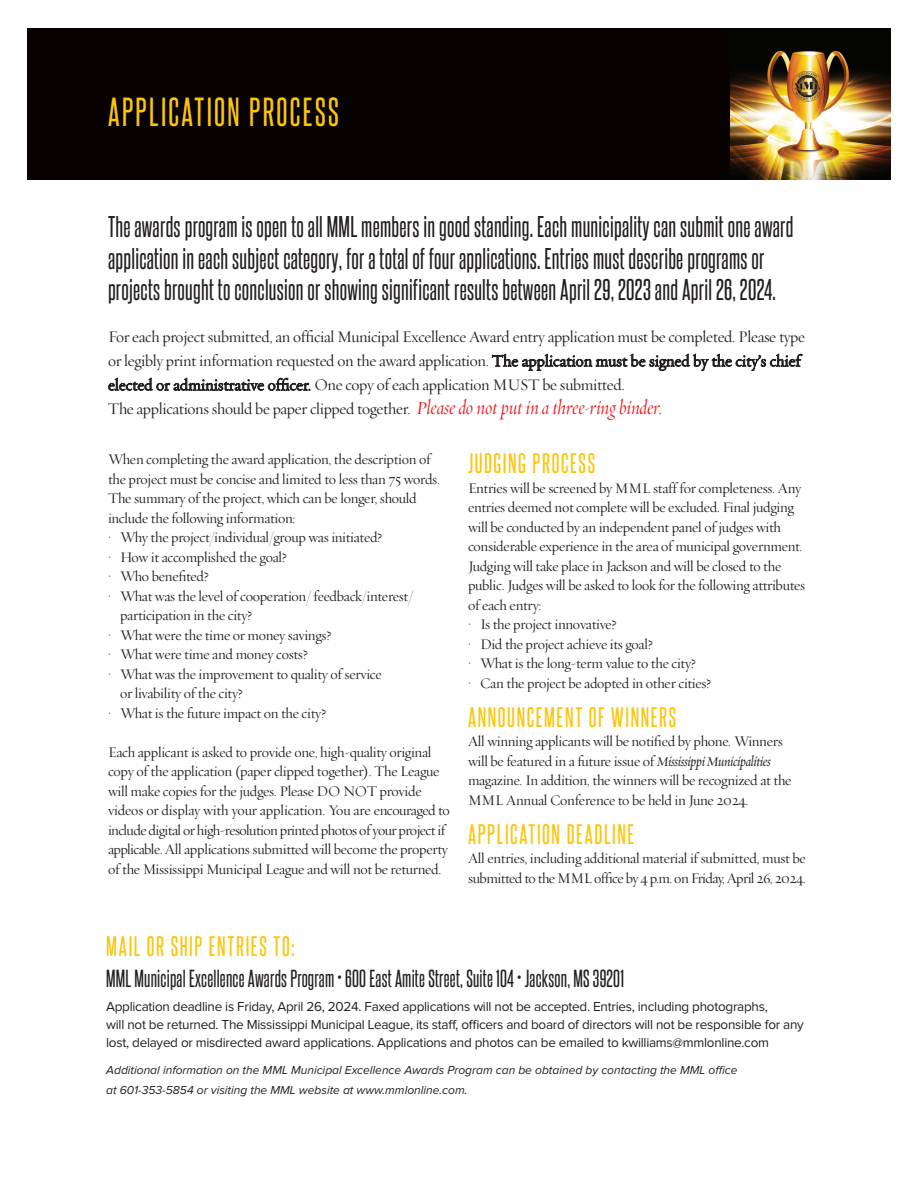
<style>
.page{position:relative;width:918px;height:1188px;background:#fff}
.page>*{position:absolute;margin:0;border:0;box-sizing:border-box;transform-origin:0 0}
.t1{font:34.5px "Steelfish Rg";letter-spacing:.07em;color:#fbc50c}
.t2{font:25.5px/31.5px "Steelfish Rg";letter-spacing:.01em;color:#231f20}
.t3{font:24px "Steelfish Rg";letter-spacing:.07em;color:#fbc50c}
.t4{font:21px "Steelfish Rg";letter-spacing:.01em;color:#231f20}
.t5{font:16.5px/24px "Requiem Display HTF Roman";letter-spacing:-.02em;color:#231f20}
.t6{font:15px/19.5px "Requiem Display HTF Roman";letter-spacing:-.02em;color:#231f20}
.t7{font:15px "Requiem Display HTF Roman";letter-spacing:-.04em;color:#231f20}
.t8{font:13.5px/18px "Proxima Nova";letter-spacing:-.02em;color:#231f20}
.t9{font:italic 12px "Proxima Nova";color:#231f20}
.s1{font-family:"Requiem Fine HTF Italic";font-size:21px;color:#eb1c22}
.s2{font-family:"Requiem Display HTF Italic"}
</style>
<div class="page">
<div style="left:27px;top:28px;width:858px;height:151px;background:#070101"></div>
<img style="left:730px;top:28px;width:161px;height:151px">
<p class="t1" style="left:108px;top:90px;width:232px">APPLICATION PROCESS</p>
<p class="t2" style="left:108px;top:210px;width:687px">The awards program is open to all MML members in good standing. Each municipality can submit one award application in each subject category, for a total of four applications. Entries must describe programs or projects brought to conclusion or showing significant results between April 29, 2023 and April 26, 2024.</p>
<p class="t5" style="left:108px;top:325px;width:699px">For each project submitted, an official Municipal Excellence Award entry application must be completed. Please type or legibly print information requested on the award application. The application must be signed by the city’s chief elected or administrative officer. One copy of each application MUST be submitted.</p>
<p class="t5" style="left:108px;top:397px;width:556px">The applications should be paper clipped together. <span class="s1">Please do not put in a three-ring binder.</span></p>
<p class="t6" style="left:108px;top:450px;width:334px">When completing the award application, the description of the project must be concise and limited to less than 75 words.<br>The summary of the project, which can be longer, should include the following information:</p>
<p class="t6" style="left:108px;top:528px;width:276px">• Why the project/individual/group was initiated?</p>
<p class="t6" style="left:108px;top:547px;width:180px">• How it accomplished the goal?</p>
<p class="t6" style="left:108px;top:567px;width:102px">• Who benefited?</p>
<p class="t6" style="left:108px;top:586px;width:306px">• What was the level of cooperation/ feedback/interest/</p>
<p class="t6" style="left:120px;top:606px;width:134px">participation in the city?</p>
<p class="t6" style="left:108px;top:625px;width:225px">• What were the time or money savings?</p>
<p class="t6" style="left:108px;top:645px;width:201px">• What were time and money costs?</p>
<p class="t6" style="left:108px;top:664px;width:275px">• What was the improvement to quality of service</p>
<p class="t6" style="left:120px;top:684px;width:125px">or livability of the city?</p>
<p class="t6" style="left:108px;top:703px;width:220px">• What is the future impact on the city?</p>
<p class="t6" style="left:108px;top:742px;width:343px">Each applicant is asked to provide one, high-quality original copy of the application (paper clipped together). The League will make copies for the judges. Please DO NOT provide videos or display with your application. You are encouraged to include digital or high-resolution printed photos of your project if applicable. All applications submitted will become the property of the Mississippi Municipal League and will not be returned.</p>
<p class="t3" style="left:468px;top:449px;width:129px">JUDGING PROCESS</p>
<p class="t6" style="left:468px;top:479px;width:339px">Entries will be screened by MML staff for completeness. Any entries deemed not complete will be excluded. Final judging will be conducted by an independent panel of judges with considerable experience in the area of municipal government.<br>Judging will take place in Jackson and will be closed to the public. Judges will be asked to look for the following attributes of each entry:</p>
<p class="t6" style="left:468px;top:615px;width:150px">• Is the project innovative?</p>
<p class="t6" style="left:468px;top:635px;width:186px">• Did the project achieve its goal?</p>
<p class="t6" style="left:468px;top:654px;width:229px">• What is the long-term value to the city?</p>
<p class="t6" style="left:468px;top:674px;width:245px">• Can the project be adopted in other cities?</p>
<p class="t3" style="left:468px;top:702px;width:210px">ANNOUNCEMENT OF WINNERS</p>
<p class="t6" style="left:468px;top:732px;width:316px">All winning applicants will be notified by phone. Winners</p>
<p class="t6" style="left:468px;top:752px;width:304px">will be featured in a future issue of <span class="s2">Mississippi Municipalities</span></p>
<p class="t6" style="left:468px;top:771px;width:325px">magazine. In addition, the winners will be recognized at the<br>MML Annual Conference to be held in June 2024.</p>
<p class="t3" style="left:468px;top:819px;width:168px">APPLICATION DEADLINE</p>
<p class="t6" style="left:468px;top:849px;width:339px">All entries, including additional material if submitted, must be</p>
<p class="t7" style="left:468px;top:869px;width:339px">submitted to the MML office by 4 p.m. on Friday, April 26, 2024.</p>
<p class="t3" style="left:106px;top:931px;width:190px">MAIL OR SHIP ENTRIES TO:</p>
<p class="t4" style="left:106px;top:966px;width:519px">MML Municipal Excellence Awards Program • 600 East Amite Street, Suite 104 • Jackson, MS 39201</p>
<p class="t8" style="left:106px;top:998px;width:663px">Application deadline is Friday, April 26, 2024. Faxed applications will not be accepted. Entries, including photographs,</p>
<p class="t8" style="left:106px;top:1016px;width:699px">will not be returned. The Mississippi Municipal League, its staff, officers and board of directors will not be responsible for any lost, delayed or misdirected award applications. Applications and photos can be emailed to kwilliams@mmlonline.com</p>
<p class="t9" style="left:106px;top:1065px;width:633px">Additional information on the MML Municipal Excellence Awards Program can be obtained by contacting the MML office</p>
<p class="t9" style="left:106px;top:1084px;width:363px">at 601-353-5854 or visiting the MML website at www.mmlonline.com.</p>
</div>
